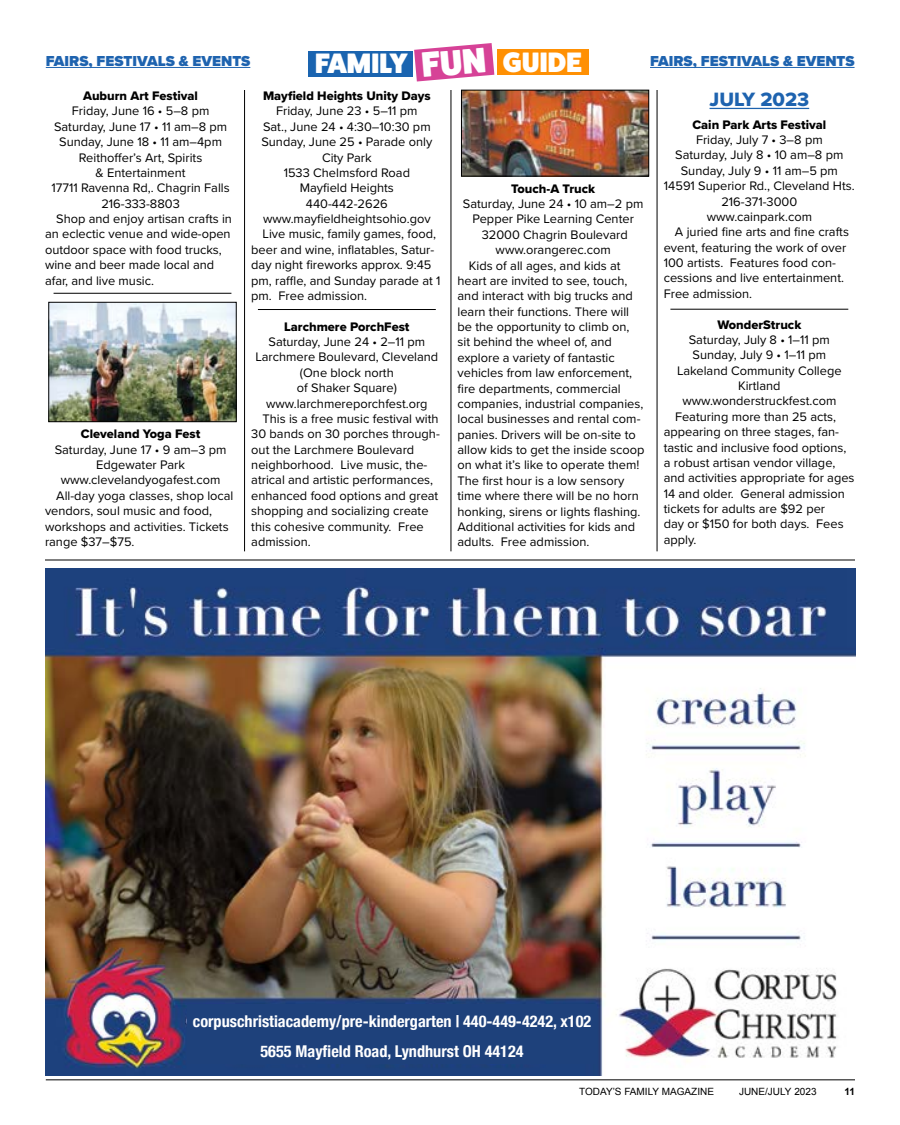
<style>
.page{position:relative;width:900px;height:1125px;background:#fff}
.page>*{position:absolute;margin:0;border:0;box-sizing:border-box;transform-origin:0 0}
.t1{font:800 28.25px "Fat Frank";letter-spacing:.01em;color:#fff}
.t2{font:20px "Proxima Nova Extrabld";color:#1e63af}
.t3{font:700 condensed 16.25px/30.5px "Helvetica Neue";color:#fff;text-align:center}
.t4{font:900 15px "Proxima Nova";color:#1e63af}
.t5{font:12.75px "Proxima Nova";color:#000}
.t6{font:12.75px "Proxima Nova Extrabld";color:#000}
.t7{font:10px "Arial";color:#000}
.t8{font:700 10px "Arial";color:#000}
</style>
<div class="page">
<hr style="left:710px;top:108px;width:99px;height:1px;background:#1e63af">
<hr style="left:244px;top:90px;width:1px;height:461px;background:#000">
<hr style="left:451px;top:90px;width:1px;height:461px;background:#000">
<hr style="left:657px;top:90px;width:1px;height:461px;background:#000">
<hr style="left:45px;top:560px;width:810px;height:1px;background:#000">
<hr style="left:46px;top:1080px;width:809px;height:1px;background:#000">
<div style="left:309px;top:51px;width:104px;height:25px;background:#1a64b0"></div>
<div style="left:497px;top:49px;width:91px;height:26px;background:#ff9003"></div>
<img style="left:46px;top:568px;width:810px;height:508px">
<div style="left:187px;top:1004px;width:410px;height:60px;background:#1e417b"></div>
<img style="left:51px;top:304px;width:183px;height:116px">
<div style="left:49px;top:302px;width:187px;height:120px;border:1px solid #000"></div>
<img style="left:463px;top:92px;width:184px;height:82px">
<div style="left:461px;top:90px;width:188px;height:86px;border:1px solid #000"></div>
<hr style="left:670px;top:309px;width:178px;height:1px;background:#000">
<hr style="left:258px;top:309px;width:178px;height:1px;background:#000">
<hr style="left:54px;top:293px;width:177px;height:1px;background:#000">
<hr style="left:46px;top:67px;width:204px;height:1px;background:#1e63af">
<hr style="left:650px;top:67px;width:205px;height:1px;background:#1e63af">
<svg style="left:414px;top:43px;width:80px;height:39px"></svg>
<h1 class="t1" style="left:315px;top:48px;width:94px">FAMILY</h1>
<h1 class="t1" style="left:503px;top:46px;width:81px">GUIDE</h1>
<p class="t4" style="left:46px;top:49px;width:206px">FAIRS, FESTIVALS &amp; EVENTS</p>
<p class="t4" style="left:650px;top:49px;width:206px">FAIRS, FESTIVALS &amp; EVENTS</p>
<p class="t6" style="left:83px;top:86px;width:116px">Auburn Art Festival</p>
<p class="t5" style="left:72px;top:102px;width:139px">Friday, June 16 • 5–8 pm</p>
<p class="t5" style="left:54px;top:117px;width:175px">Saturday, June 17 • 11 am–8 pm</p>
<p class="t5" style="left:59px;top:132px;width:164px">Sunday, June 18 • 11 am–4pm</p>
<p class="t5" style="left:79px;top:148px;width:125px">Reithoffer’s Art, Spirits</p>
<p class="t5" style="left:96px;top:163px;width:91px">&amp; Entertainment</p>
<p class="t5" style="left:51px;top:179px;width:180px">17711 Ravenna Rd,. Chagrin Falls</p>
<p class="t5" style="left:101px;top:194px;width:80px">216-333-8803</p>
<p class="t5" style="left:56px;top:209px;width:177px">Shop and enjoy artisan crafts in</p>
<p class="t5" style="left:45px;top:225px;width:187px">an eclectic venue and wide-open</p>
<p class="t5" style="left:45px;top:240px;width:178px">outdoor space with food trucks,</p>
<p class="t5" style="left:45px;top:255px;width:171px">wine and beer made local and</p>
<p class="t5" style="left:45px;top:271px;width:111px">afar, and live music.</p>
<p class="t6" style="left:81px;top:425px;width:121px">Cleveland Yoga Fest</p>
<p class="t5" style="left:55px;top:440px;width:173px">Saturday, June 17 • 9 am–3 pm</p>
<p class="t5" style="left:96px;top:455px;width:90px">Edgewater Park</p>
<p class="t5" style="left:61px;top:471px;width:161px">www.clevelandyogafest.com</p>
<p class="t5" style="left:56px;top:486px;width:179px">All-day yoga classes, shop local</p>
<p class="t5" style="left:45px;top:501px;width:169px">vendors, soul music and food,</p>
<p class="t5" style="left:45px;top:517px;width:185px">workshops and activities. Tickets</p>
<p class="t5" style="left:45px;top:532px;width:91px">range $37–$75.</p>
<p class="t6" style="left:263px;top:86px;width:169px">Mayfield Heights Unity Days</p>
<p class="t5" style="left:276px;top:102px;width:143px">Friday, June 23 • 5–11 pm</p>
<p class="t5" style="left:263px;top:117px;width:169px">Sat., June 24 • 4:30–10:30 pm</p>
<p class="t5" style="left:261px;top:132px;width:172px">Sunday, June 25 • Parade only</p>
<p class="t5" style="left:322px;top:148px;width:51px">City Park</p>
<p class="t5" style="left:284px;top:163px;width:128px">1533 Chelmsford Road</p>
<p class="t5" style="left:300px;top:179px;width:96px">Mayfield Heights</p>
<p class="t5" style="left:306px;top:194px;width:83px">440-442-2626</p>
<p class="t5" style="left:263px;top:209px;width:169px">www.mayfieldheightsohio.gov</p>
<p class="t5" style="left:263px;top:225px;width:175px">Live music, family games, food,</p>
<p class="t5" style="left:251px;top:240px;width:185px">beer and wine, inflatables, Satur-</p>
<p class="t5" style="left:251px;top:255px;width:182px">day night fireworks approx. 9:45</p>
<p class="t5" style="left:251px;top:271px;width:191px">pm, raffle, and Sunday parade at 1</p>
<p class="t5" style="left:251px;top:286px;width:117px">pm. Free admission.</p>
<p class="t6" style="left:284px;top:317px;width:127px">Larchmere PorchFest</p>
<p class="t5" style="left:269px;top:332px;width:158px">Saturday, June 24 • 2–11 pm</p>
<p class="t5" style="left:255px;top:348px;width:184px">Larchmere Boulevard, Cleveland</p>
<p class="t5" style="left:300px;top:363px;width:95px">(One block north</p>
<p class="t5" style="left:297px;top:378px;width:101px">of Shaker Square)</p>
<p class="t5" style="left:266px;top:394px;width:163px">www.larchmereporchfest.org</p>
<p class="t5" style="left:263px;top:409px;width:178px">This is a free music festival with</p>
<p class="t5" style="left:251px;top:425px;width:190px">30 bands on 30 porches through-</p>
<p class="t5" style="left:251px;top:440px;width:165px">out the Larchmere Boulevard</p>
<p class="t5" style="left:251px;top:455px;width:178px">neighborhood. Live music, the-</p>
<p class="t5" style="left:251px;top:471px;width:183px">atrical and artistic performances,</p>
<p class="t5" style="left:251px;top:486px;width:189px">enhanced food options and great</p>
<p class="t5" style="left:251px;top:501px;width:179px">shopping and socializing create</p>
<p class="t5" style="left:251px;top:517px;width:174px">this cohesive community. Free</p>
<p class="t5" style="left:251px;top:532px;width:61px">admission.</p>
<p class="t6" style="left:511px;top:179px;width:86px">Touch-A Truck</p>
<p class="t5" style="left:463px;top:194px;width:182px">Saturday, June 24 • 10 am–2 pm</p>
<p class="t5" style="left:472px;top:210px;width:163px">Pepper Pike Learning Center</p>
<p class="t5" style="left:482px;top:225px;width:147px">32000 Chagrin Boulevard</p>
<p class="t5" style="left:496px;top:240px;width:117px">www.orangerec.com</p>
<p class="t5" style="left:469px;top:256px;width:153px">Kids of all ages, and kids at</p>
<p class="t5" style="left:458px;top:271px;width:172px">heart are invited to see, touch,</p>
<p class="t5" style="left:458px;top:286px;width:177px">and interact with big trucks and</p>
<p class="t5" style="left:458px;top:302px;width:173px">learn their functions. There will</p>
<p class="t5" style="left:458px;top:317px;width:173px">be the opportunity to climb on,</p>
<p class="t5" style="left:458px;top:333px;width:156px">sit behind the wheel of, and</p>
<p class="t5" style="left:458px;top:348px;width:159px">explore a variety of fantastic</p>
<p class="t5" style="left:458px;top:363px;width:176px">vehicles from law enforcement,</p>
<p class="t5" style="left:458px;top:379px;width:165px">fire departments, commercial</p>
<p class="t5" style="left:458px;top:394px;width:187px">companies, industrial companies,</p>
<p class="t5" style="left:458px;top:409px;width:184px">local businesses and rental com-</p>
<p class="t5" style="left:458px;top:425px;width:180px">panies. Drivers will be on-site to</p>
<p class="t5" style="left:458px;top:440px;width:189px">allow kids to get the inside scoop</p>
<p class="t5" style="left:458px;top:456px;width:183px">on what it’s like to operate them!</p>
<p class="t5" style="left:458px;top:471px;width:168px">The first hour is a low sensory</p>
<p class="t5" style="left:458px;top:486px;width:183px">time where there will be no horn</p>
<p class="t5" style="left:458px;top:502px;width:184px">honking, sirens or lights flashing.</p>
<p class="t5" style="left:458px;top:517px;width:179px">Additional activities for kids and</p>
<p class="t5" style="left:458px;top:532px;width:133px">adults. Free admission.</p>
<h2 class="t2" style="left:710px;top:84px;width:101px">JULY 2023</h2>
<p class="t6" style="left:692px;top:115px;width:136px">Cain Park Arts Festival</p>
<p class="t5" style="left:696px;top:130px;width:128px">Friday, July 7 • 3–8 pm</p>
<p class="t5" style="left:675px;top:146px;width:170px">Saturday, July 8 • 10 am–8 pm</p>
<p class="t5" style="left:681px;top:161px;width:159px">Sunday, July 9 • 11 am–5 pm</p>
<p class="t5" style="left:664px;top:176px;width:192px">14591 Superior Rd., Cleveland Hts.</p>
<p class="t5" style="left:721px;top:192px;width:77px">216-371-3000</p>
<p class="t5" style="left:707px;top:207px;width:107px">www.cainpark.com</p>
<p class="t5" style="left:675px;top:223px;width:176px">A juried fine arts and fine crafts</p>
<p class="t5" style="left:664px;top:238px;width:184px">event, featuring the work of over</p>
<p class="t5" style="left:664px;top:253px;width:174px">100 artists. Features food con-</p>
<p class="t5" style="left:664px;top:269px;width:182px">cessions and live entertainment.</p>
<p class="t5" style="left:664px;top:284px;width:90px">Free admission.</p>
<p class="t6" style="left:717px;top:315px;width:85px">WonderStruck</p>
<p class="t5" style="left:689px;top:330px;width:143px">Saturday, July 8 • 1–11 pm</p>
<p class="t5" style="left:693px;top:346px;width:135px">Sunday, July 9 • 1–11 pm</p>
<p class="t5" style="left:677px;top:361px;width:166px">Lakeland Community College</p>
<p class="t5" style="left:738px;top:376px;width:44px">Kirtland</p>
<p class="t5" style="left:682px;top:392px;width:156px">www.wonderstruckfest.com</p>
<p class="t5" style="left:675px;top:407px;width:163px">Featuring more than 25 acts,</p>
<p class="t5" style="left:664px;top:422px;width:177px">appearing on three stages, fan-</p>
<p class="t5" style="left:664px;top:438px;width:184px">tastic and inclusive food options,</p>
<p class="t5" style="left:664px;top:453px;width:173px">a robust artisan vendor village,</p>
<p class="t5" style="left:664px;top:469px;width:192px">and activities appropriate for ages</p>
<p class="t5" style="left:664px;top:484px;width:183px">14 and older. General admission</p>
<p class="t5" style="left:664px;top:499px;width:163px">tickets for adults are $92 per</p>
<p class="t5" style="left:664px;top:515px;width:181px">day or $150 for both days. Fees</p>
<p class="t5" style="left:664px;top:530px;width:34px">apply.</p>
<p class="t3" style="left:193px;top:1004px;width:400px">corpuschristiacademy/pre-kindergarten | 440-449-4242, x102<br>5655 Mayfield Road, Lyndhurst OH 44124</p>
<p class="t7" style="left:579px;top:1085px;width:136px">TODAY’S FAMILY MAGAZINE</p>
<p class="t7" style="left:739px;top:1085px;width:79px">JUNE/JULY 2023</p>
<p class="t8" style="left:844px;top:1085px;width:12px">11</p>
</div>
